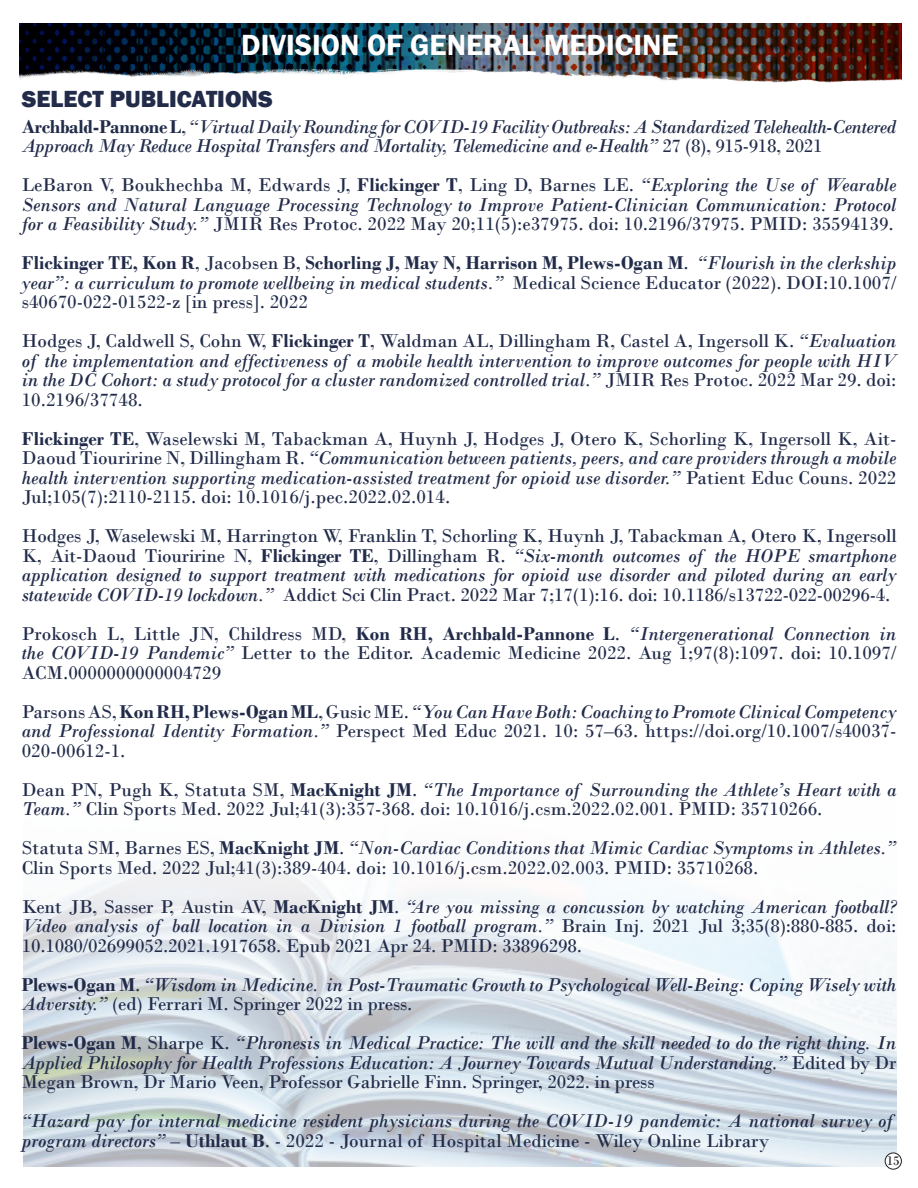
<style>
.page{position:relative;width:918px;height:1188px;background:#fff}
.page>*{position:absolute;margin:0;border:0;box-sizing:border-box;transform-origin:0 0}
.t1{font:600 30px "Franklin Gothic";color:#fff}
.t2{font:800 24px "Franklin Gothic";color:#222c4a}
.t3{font:19.5px/19.5px "Bodoni";color:#222c4a;text-align:justify}
.t4{font:italic 19.5px/19.5px "Bodoni";letter-spacing:-.01em;color:#222c4a}
.t5{font:13.5px "Bodoni";color:#231f20}
.s1{font-weight:700;font-style:normal}
.s2{font-style:normal}
.s3{font-weight:700}
.s4{font-style:italic}
</style>
<div class="page">
<img style="left:19px;top:23px;width:882px;height:60px">
<img style="left:23px;top:860px;width:873px;height:306px">
<div style="left:885px;top:1153px;width:16px;height:16px;background:#fff;border-radius:50%"></div>
<div style="left:885px;top:1153px;width:17px;height:16px;border:1px solid #231f20;border-radius:50%"></div>
<p class="t1" style="left:241px;top:26px;width:439px">DIVISION OF GENERAL MEDICINE</p>
<p class="t2" style="left:22px;top:83px;width:252px">SELECT PUBLICATIONS</p>
<p class="t4" style="left:22px;top:117px;width:876px"><span class="s1">Archbald-Pannone L</span><span class="s2">,</span> “Virtual Daily Rounding for COVID-19 Facility Outbreaks: A Standardized Telehealth-Centered<br>Approach May Reduce Hospital Transfers and Mortality, Telemedicine and e-Health” <span class="s2">27 (8), 915-918, 2021</span></p>
<p class="t4" style="left:22px;top:175px;width:876px;text-align:justify"><span class="s2">LeBaron V, Boukhechba M, Edwards J,</span> <span class="s1">Flickinger T</span><span class="s2">, Ling D, Barnes LE.</span> “Exploring the Use of Wearable Sensors and Natural Language Processing Technology to Improve Patient-Clinician Communication: Protocol for a Feasibility Study.” <span class="s2">JMIR Res Protoc. 2022 May 20;11(5):e37975. doi: 10.2196/37975. PMID: 35594139.</span></p>
<p class="t3" style="left:22px;top:253px;width:876px"><span class="s3">Flickinger TE, Kon R</span>, Jacobsen B, <span class="s3">Schorling J, May N, Harrison M, Plews-Ogan M</span>. <span class="s4">“Flourish in the clerkship year”: a curriculum to promote wellbeing in medical students.”</span> Medical Science Educator (2022). DOI:10.1007/ s40670-022-01522-z [in press]. 2022</p>
<p class="t4" style="left:22px;top:331px;width:876px;text-align:justify"><span class="s2">Hodges J, Caldwell S, Cohn W,</span> <span class="s1">Flickinger T</span><span class="s2">, Waldman AL, Dillingham R, Castel A, Ingersoll K.</span> “Evaluation of the implementation and effectiveness of a mobile health intervention to improve outcomes for people with HIV in the DC Cohort: a study protocol for a cluster randomized controlled trial.” <span class="s2">JMIR Res Protoc. 2022 Mar 29. doi:<br>10.2196/37748.</span></p>
<p class="t3" style="left:22px;top:429px;width:876px"><span class="s3">Flickinger TE</span>, Waselewski M, Tabackman A, Huynh J, Hodges J, Otero K, Schorling K, Ingersoll K, Ait-Daoud Tiouririne N, Dillingham R. <span class="s4">“Communication between patients, peers, and care providers through a mobile health intervention supporting medication-assisted treatment for opioid use disorder.”</span> Patient Educ Couns. 2022<br>Jul;105(7):2110-2115. doi: 10.1016/j.pec.2022.02.014.</p>
<p class="t3" style="left:22px;top:526px;width:876px">Hodges J, Waselewski M, Harrington W, Franklin T, Schorling K, Huynh J, Tabackman A, Otero K, Ingersoll K, Ait-Daoud Tiouririne N, <span class="s3">Flickinger TE</span>, Dillingham R. <span class="s4">“Six-month outcomes of the HOPE smartphone application designed to support treatment with medications for opioid use disorder and piloted during an early statewide COVID-19 lockdown.”</span> Addict Sci Clin Pract. 2022 Mar 7;17(1):16. doi: 10.1186/s13722-022-00296-4.</p>
<p class="t3" style="left:22px;top:624px;width:876px">Prokosch L, Little JN, Childress MD, <span class="s3">Kon RH, Archbald-Pannone L</span>. <span class="s4">“Intergenerational Connection in the COVID-19 Pandemic”</span> Letter to the Editor. Academic Medicine 2022. Aug 1;97(8):1097. doi: 10.1097/ ACM.0000000000004729</p>
<p class="t3" style="left:22px;top:702px;width:876px">Parsons AS, <span class="s3">Kon RH, Plews-Ogan ML</span>, Gusic ME. <span class="s4">“You Can Have Both: Coaching to Promote Clinical Competency and Professional Identity Formation.”</span> Perspect Med Educ 2021. 10: 57–63. https://doi.org/10.1007/s40037- 020-00612-1.</p>
<p class="t3" style="left:22px;top:780px;width:876px">Dean PN, Pugh K, Statuta SM, <span class="s3">MacKnight JM</span>. <span class="s4">“The Importance of Surrounding the Athlete’s Heart with a<br>Team.”</span> Clin Sports Med. 2022 Jul;41(3):357-368. doi: 10.1016/j.csm.2022.02.001. PMID: 35710266.</p>
<p class="t3" style="left:22px;top:838px;width:876px">Statuta SM, Barnes ES, <span class="s3">MacKnight JM</span>. <span class="s4">“Non-Cardiac Conditions that Mimic Cardiac Symptoms in Athletes.”<br></span>Clin Sports Med. 2022 Jul;41(3):389-404. doi: 10.1016/j.csm.2022.02.003. PMID: 35710268.</p>
<p class="t3" style="left:22px;top:897px;width:876px">Kent JB, Sasser P, Austin AV, <span class="s3">MacKnight JM</span>. <span class="s4">“Are you missing a concussion by watching American football?<br>Video analysis of ball location in a Division 1 football program.”</span> Brain Inj. 2021 Jul 3;35(8):880-885. doi:<br>10.1080/02699052.2021.1917658. Epub 2021 Apr 24. PMID: 33896298.</p>
<p class="t4" style="left:22px;top:975px;width:876px"><span class="s1">Plews-Ogan M</span><span class="s2">.</span> “Wisdom in Medicine. in Post-Traumatic Growth to Psychological Well-Being: Coping Wisely with<br>Adversity.” <span class="s2">(ed) Ferrari M. Springer 2022 in press.</span></p>
<p class="t4" style="left:22px;top:1033px;width:876px;text-align:justify"><span class="s1">Plews-Ogan M</span><span class="s2">, Sharpe K.</span> “Phronesis in Medical Practice: The will and the skill needed to do the right thing. In Applied Philosophy for Health Professions Education: A Journey Towards Mutual Understanding.” <span class="s2">Edited by Dr Megan Brown, Dr Mario Veen, Professor Gabrielle Finn. Springer, 2022. in press</span></p>
<p class="t4" style="left:22px;top:1111px;width:873px">“Hazard pay for internal medicine resident physicians during the COVID-19 pandemic: A national survey of program directors” <span class="s2">–</span> <span class="s1">Uthlaut B</span><span class="s2">. - 2022 - Journal of Hospital Medicine - Wiley Online Library</span></p>
<p class="t5" style="left:887px;top:1152px;width:15px">15</p>
</div>
